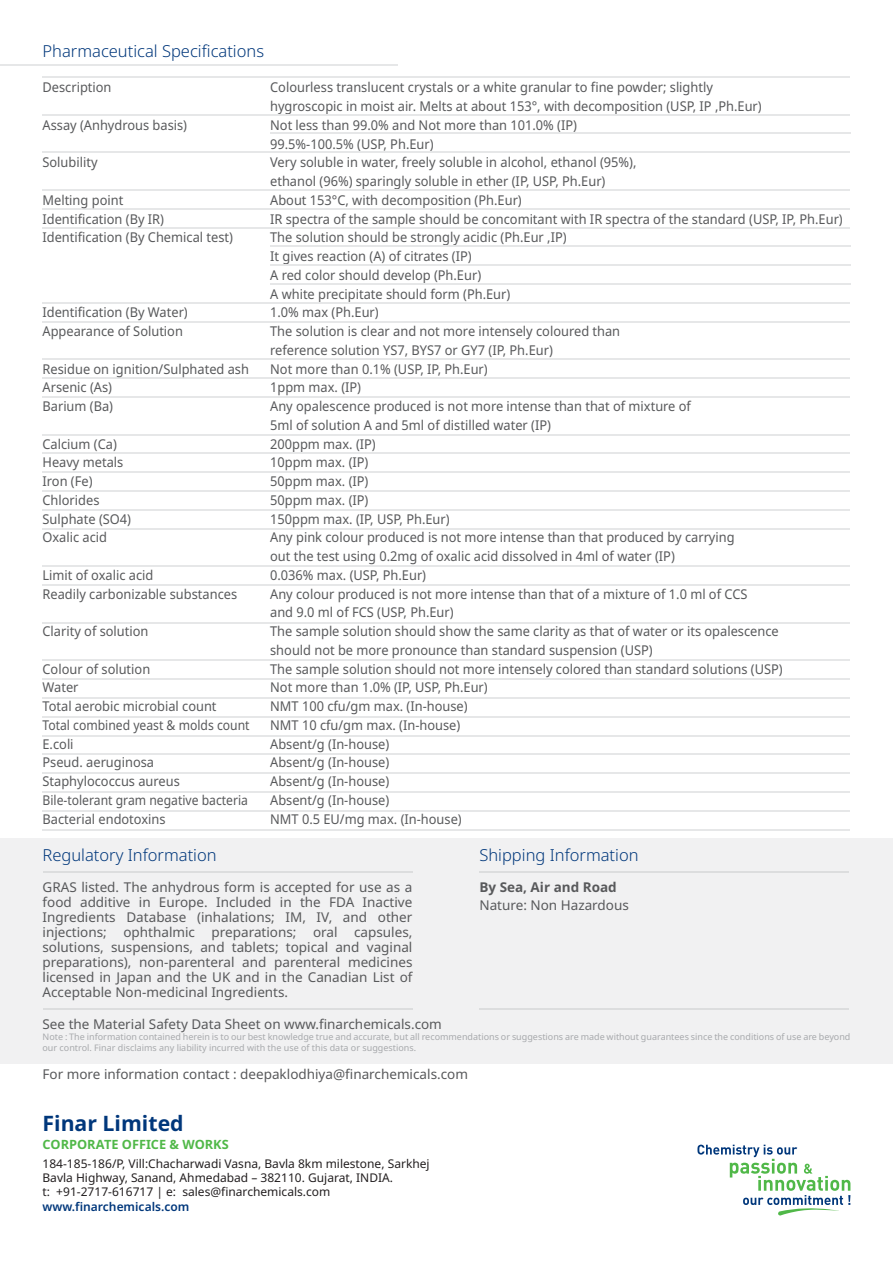
<style>
.page{position:relative;width:893px;height:1263px;background:#fff}
.page>*{position:absolute;margin:0;border:0;box-sizing:border-box;transform-origin:0 0}
.t1{font:700 21.3px "Noto Sans";color:#00377b}
.t2{font:300 16.5px "Noto Sans";color:#00377b}
.t3{font:13.5px/18.8px "Noto Sans";color:#58595b;scale:.95 1}
.t4{font:13.5px/15px "Noto Sans";color:#58595b;text-align:justify}
.t5{font:700 13.5px "Noto Sans";color:#58595b}
.t6{font:700 12.75px "Noto Sans";color:#50b848}
.t7{font:12px/14.4px "Noto Sans";color:#231f20}
.t8{font:600 12px "Noto Sans";color:#00377b}
.t9{font:9px/10.8px "Noto Sans";color:#a7a9ac}
</style>
<div class="page">
<div style="left:0;top:838px;width:893px;height:225px;background:#f1f1f2"></div>
<hr style="left:0;top:64px;width:397px;height:1px;background:#e6e7e8">
<svg style="left:697px;top:1144px;width:153px;height:72px"></svg>
<hr style="left:43px;top:76px;width:807px;height:2px;background:#e6e7e8">
<hr style="left:43px;top:114px;width:807px;height:1px;background:#e6e7e8">
<hr style="left:270px;top:133px;width:580px;height:1px;background:#e6e7e8">
<hr style="left:43px;top:151px;width:807px;height:2px;background:#e6e7e8">
<hr style="left:43px;top:189px;width:807px;height:2px;background:#e6e7e8">
<hr style="left:43px;top:208px;width:807px;height:1px;background:#e6e7e8">
<hr style="left:43px;top:227px;width:807px;height:1px;background:#e6e7e8">
<hr style="left:270px;top:246px;width:580px;height:1px;background:#e6e7e8">
<hr style="left:270px;top:264px;width:580px;height:2px;background:#e6e7e8">
<hr style="left:270px;top:283px;width:580px;height:2px;background:#e6e7e8">
<hr style="left:43px;top:302px;width:807px;height:2px;background:#e6e7e8">
<hr style="left:43px;top:321px;width:807px;height:1px;background:#e6e7e8">
<hr style="left:43px;top:358px;width:807px;height:2px;background:#e6e7e8">
<hr style="left:43px;top:377px;width:807px;height:2px;background:#e6e7e8">
<hr style="left:43px;top:396px;width:807px;height:2px;background:#e6e7e8">
<hr style="left:43px;top:434px;width:807px;height:1px;background:#e6e7e8">
<hr style="left:43px;top:452px;width:807px;height:2px;background:#e6e7e8">
<hr style="left:43px;top:471px;width:807px;height:2px;background:#e6e7e8">
<hr style="left:43px;top:490px;width:807px;height:2px;background:#e6e7e8">
<hr style="left:43px;top:509px;width:807px;height:2px;background:#e6e7e8">
<hr style="left:43px;top:528px;width:807px;height:1px;background:#e6e7e8">
<hr style="left:43px;top:565px;width:807px;height:2px;background:#e6e7e8">
<hr style="left:43px;top:584px;width:807px;height:2px;background:#e6e7e8">
<hr style="left:43px;top:622px;width:807px;height:1px;background:#e6e7e8">
<hr style="left:43px;top:659px;width:807px;height:2px;background:#e6e7e8">
<hr style="left:43px;top:678px;width:807px;height:2px;background:#e6e7e8">
<hr style="left:43px;top:697px;width:807px;height:2px;background:#e6e7e8">
<hr style="left:43px;top:716px;width:807px;height:1px;background:#e6e7e8">
<hr style="left:43px;top:735px;width:807px;height:1px;background:#e6e7e8">
<hr style="left:43px;top:754px;width:807px;height:1px;background:#e6e7e8">
<hr style="left:43px;top:772px;width:807px;height:2px;background:#e6e7e8">
<hr style="left:43px;top:791px;width:807px;height:2px;background:#e6e7e8">
<hr style="left:43px;top:810px;width:807px;height:2px;background:#e6e7e8">
<hr style="left:43px;top:829px;width:807px;height:1px;background:#e6e7e8">
<hr style="left:43px;top:871px;width:369px;height:1px;background:#dcddde">
<hr style="left:43px;top:1008px;width:369px;height:1px;background:#dcddde">
<hr style="left:479px;top:871px;width:370px;height:1px;background:#dcddde">
<hr style="left:479px;top:1008px;width:370px;height:1px;background:#dcddde">
<p class="t2" style="left:43px;top:40px;width:223px">Pharmaceutical Specifications</p>
<p class="t3" style="left:43px;top:78px;width:74px">Description</p>
<p class="t3" style="left:43px;top:116px;width:154px">Assay (Anhydrous basis)</p>
<p class="t3" style="left:43px;top:153px;width:59px">Solubility</p>
<p class="t3" style="left:43px;top:191px;width:202px">Melting point<br>Identification (By IR)<br>Identification (By Chemical test)</p>
<p class="t3" style="left:43px;top:303px;width:154px">Identification (By Water)<br>Appearance of Solution</p>
<p class="t3" style="left:43px;top:360px;width:219px">Residue on ignition/Sulphated ash<br>Arsenic (As)<br>Barium (Ba)</p>
<p class="t3" style="left:43px;top:435px;width:95px">Calcium (Ca)<br>Heavy metals<br>Iron (Fe)<br>Chlorides<br>Sulphate (SO4)<br>Oxalic acid</p>
<p class="t3" style="left:43px;top:566px;width:206px">Limit of oxalic acid<br>Readily carbonizable substances</p>
<p class="t3" style="left:43px;top:622px;width:113px">Clarity of solution</p>
<p class="t3" style="left:43px;top:660px;width:219px">Colour of solution<br>Water<br>Total aerobic microbial count<br>Total combined yeast &amp; molds count<br>E.coli<br>Pseud. aeruginosa<br>Staphylococcus aureus<br>Bile-tolerant gram negative bacteria<br>Bacterial endotoxins</p>
<p class="t2" style="left:43px;top:844px;width:176px">Regulatory Information</p>
<p class="t3" style="left:270px;top:78px;width:604px">Colourless translucent crystals or a white granular to fine powder; slightly<br>hygroscopic in moist air. Melts at about 153°, with decomposition (USP, IP ,Ph.Eur)<br>Not less than 99.0% and Not more than 101.0% (IP)<br>99.5%-100.5% (USP, Ph.Eur)<br>Very soluble in water, freely soluble in alcohol, ethanol (95%),<br>ethanol (96%) sparingly soluble in ether (IP, USP, Ph.Eur)<br>About 153°C, with decomposition (Ph.Eur)<br>IR spectra of the sample should be concomitant with IR spectra of the standard (USP, IP, Ph.Eur)<br>The solution should be strongly acidic (Ph.Eur ,IP)<br>It gives reaction (A) of citrates (IP)<br>A red color should develop (Ph.Eur)<br>A white precipitate should form (Ph.Eur)<br>1.0% max (Ph.Eur)<br>The solution is clear and not more intensely coloured than<br>reference solution YS7, BYS7 or GY7 (IP, Ph.Eur)<br>Not more than 0.1% (USP, IP, Ph.Eur)<br>1ppm max. (IP)<br>Any opalescence produced is not more intense than that of mixture of<br>5ml of solution A and 5ml of distilled water (IP)<br>200ppm max. (IP)<br>10ppm max. (IP)<br>50ppm max. (IP)<br>50ppm max. (IP)<br>150ppm max. (IP, USP, Ph.Eur)<br>Any pink colour produced is not more intense than that produced by carrying<br>out the test using 0.2mg of oxalic acid dissolved in 4ml of water (IP)<br>0.036% max. (USP, Ph.Eur)<br>Any colour produced is not more intense than that of a mixture of 1.0 ml of CCS<br>and 9.0 ml of FCS (USP, Ph.Eur)<br>The sample solution should show the same clarity as that of water or its opalescence<br>should not be more pronounce than standard suspension (USP)<br>The sample solution should not more intensely colored than standard solutions (USP)<br>Not more than 1.0% (IP, USP, Ph.Eur)<br>NMT 100 cfu/gm max. (In-house)<br>NMT 10 cfu/gm max. (In-house)<br>Absent/g (In-house)<br>Absent/g (In-house)<br>Absent/g (In-house)<br>Absent/g (In-house)<br>NMT 0.5 EU/mg max. (In-house)</p>
<p class="t2" style="left:479px;top:844px;width:161px">Shipping Information</p>
<p class="t4" style="left:43px;top:879px;width:371px">GRAS listed. The anhydrous form is accepted for use as a food additive in Europe. Included in the FDA Inactive Ingredients Database (inhalations; IM, IV, and other injections; ophthalmic preparations; oral capsules, solutions, suspensions, and tablets; topical and vaginal preparations), non-parenteral and parenteral medicines licensed in Japan and the UK and in the Canadian List of Acceptable Non-medicinal Ingredients.</p>
<p class="t5" style="left:479px;top:877px;width:139px">By Sea, Air and Road</p>
<p class="t4" style="left:479px;top:897px;width:151px">Nature: Non Hazardous</p>
<p class="t4" style="left:43px;top:1017px;width:401px">See the Material Safety Data Sheet on www.finarchemicals.com</p>
<p class="t9" style="left:43px;top:1031px;width:809px">Note : The information contained herein is to our best knowledge true and accurate, but all recommendations or suggestions are made without guarantees since the conditions of use are beyond our control. Finar disclaims any liability incurred with the use of this data or suggestions.</p>
<p class="t4" style="left:43px;top:1067px;width:427px">For more information contact : deepaklodhiya@finarchemicals.com</p>
<h1 class="t1" style="left:43px;top:1108px;width:143px">Finar Limited</h1>
<p class="t6" style="left:43px;top:1135px;width:188px">CORPORATE OFFICE &amp; WORKS</p>
<p class="t7" style="left:43px;top:1156px;width:389px">184-185-186/P, Vill:Chacharwadi Vasna, Bavla 8km milestone, Sarkhej<br>Bavla Highway, Sanand, Ahmedabad – 382110. Gujarat, INDIA.<br>t: +91-2717-616717 | e: sales@finarchemicals.com</p>
<p class="t8" style="left:43px;top:1198px;width:148px">www.finarchemicals.com</p>
</div>
